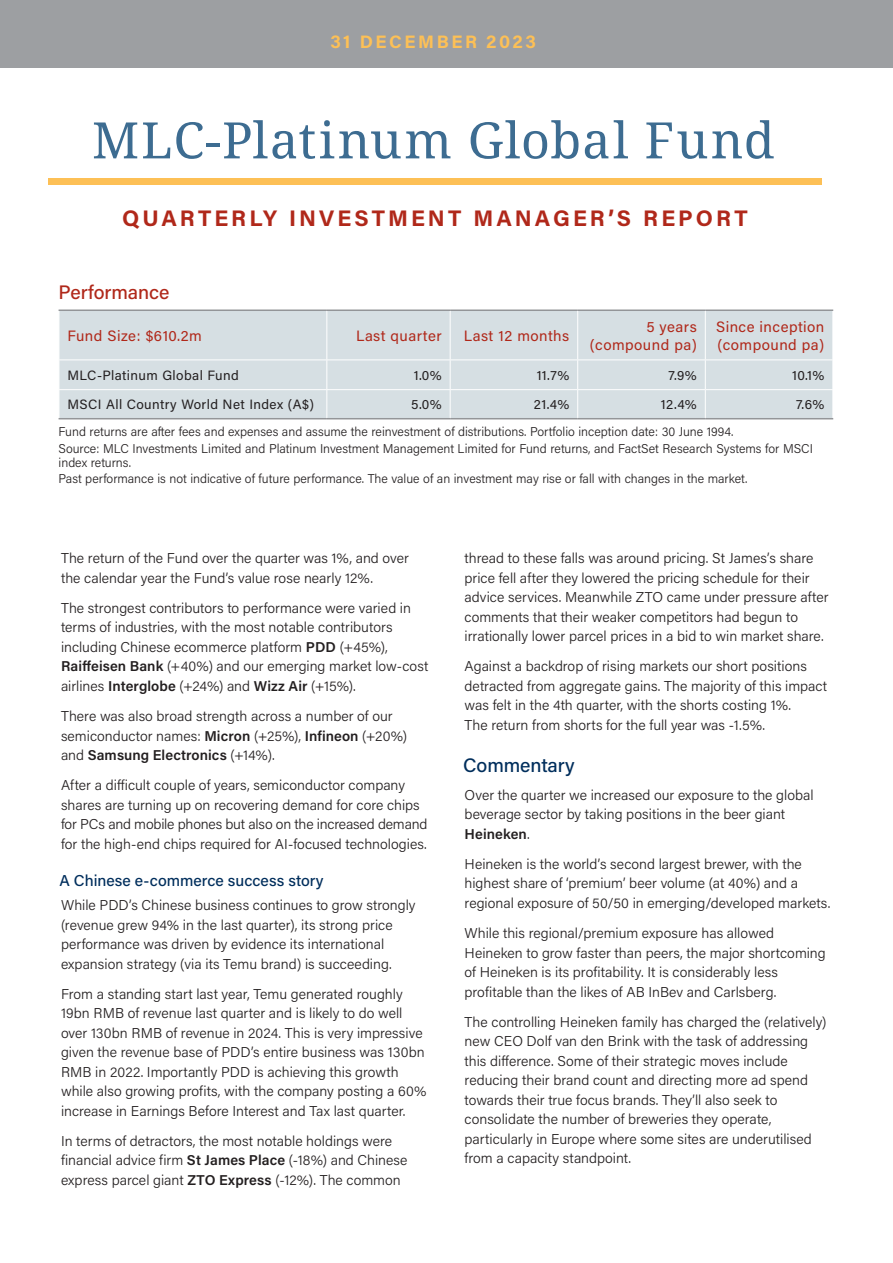
<style>
.page{position:relative;width:893px;height:1263px;background:#fff}
.page>*{position:absolute;margin:0;border:0;box-sizing:border-box;transform-origin:0 0}
.t1{font:50.25px "Noto Serif";letter-spacing:.025em;color:#3d6c91}
.t2{font:700 22.5px "Acumin Pro";letter-spacing:.135em;color:#b0281a}
.t3{font:500 19.5px "Acumin Pro";letter-spacing:-.005em;color:#b0281a}
.t4{font:500 19.5px "Acumin Pro";letter-spacing:-.005em;color:#002e5c}
.t5{font:700 18px "Acumin Pro";letter-spacing:.135em;color:#fdc056}
.t6{font:500 15.75px "Acumin Pro";color:#002e5c}
.t7{font:15px/18px "Acumin Pro";letter-spacing:.03em;color:#b0281a;text-align:right}
.t8{font:300 14.25px/19.5px "Acumin Pro";color:#231f20}
.t9{font:13.5px "Acumin Pro";letter-spacing:.03em;color:#231f20}
.t10{font:300 12.75px/16.4px "Acumin Pro";color:#231f20}
.s1{font-weight:600}
</style>
<div class="page">
<div style="left:60px;top:311px;width:772px;height:107px;background:#d6dfe3"></div>
<hr style="left:450px;top:311px;width:1px;height:48px;background:#fff">
<hr style="left:577px;top:311px;width:1px;height:48px;background:#fff">
<hr style="left:705px;top:311px;width:1px;height:48px;background:#fff">
<hr style="left:327px;top:359px;width:123px;height:1px;background:#fff">
<hr style="left:450px;top:359px;width:128px;height:1px;background:#fff">
<hr style="left:578px;top:359px;width:127px;height:1px;background:#fff">
<hr style="left:705px;top:359px;width:128px;height:1px;background:#fff">
<hr style="left:59px;top:389px;width:268px;height:1px;background:#fff">
<svg style="left:59px;top:360px;width:1px;height:58px"></svg>
<hr style="left:327px;top:389px;width:123px;height:1px;background:#fff">
<svg style="left:326px;top:360px;width:1px;height:58px"></svg>
<hr style="left:450px;top:389px;width:128px;height:1px;background:#fff">
<svg style="left:450px;top:360px;width:1px;height:58px"></svg>
<hr style="left:578px;top:389px;width:127px;height:1px;background:#fff">
<svg style="left:577px;top:360px;width:1px;height:58px"></svg>
<hr style="left:705px;top:389px;width:128px;height:1px;background:#fff">
<svg style="left:705px;top:360px;width:1px;height:58px"></svg>
<svg style="left:832px;top:360px;width:1px;height:58px"></svg>
<hr style="left:326px;top:311px;width:1px;height:48px;background:#fff">
<hr style="left:59px;top:359px;width:268px;height:1px;background:#fff">
<hr style="left:59px;top:309px;width:268px;height:2px;background:#939598">
<hr style="left:327px;top:309px;width:123px;height:2px;background:#939598">
<hr style="left:450px;top:309px;width:128px;height:2px;background:#939598">
<hr style="left:578px;top:309px;width:127px;height:2px;background:#939598">
<hr style="left:705px;top:309px;width:128px;height:2px;background:#939598">
<hr style="left:59px;top:418px;width:268px;height:1px;background:#939598">
<hr style="left:327px;top:418px;width:123px;height:1px;background:#939598">
<hr style="left:450px;top:418px;width:128px;height:1px;background:#939598">
<hr style="left:578px;top:418px;width:127px;height:1px;background:#939598">
<hr style="left:705px;top:418px;width:128px;height:1px;background:#939598">
<div style="left:0;top:0;width:893px;height:68px;background:#9d9fa2"></div>
<div style="left:48px;top:178px;width:774px;height:7px;background:#fdc056"></div>
<p class="t5" style="left:330px;top:30px;width:207px">31 DECEMBER 2023</p>
<h1 class="t1" style="left:92px;top:106px;width:684px">MLC-Platinum Global Fund</h1>
<h2 class="t2" style="left:122px;top:202px;width:627px">QUARTERLY INVESTMENT MANAGER’S REPORT</h2>
<h3 class="t3" style="left:59px;top:279px;width:112px">Performance</h3>
<p class="t7" style="left:67px;top:326px;width:136px">Fund Size: $610.2m</p>
<p class="t7" style="left:356px;top:326px;width:87px">Last quarter</p>
<p class="t7" style="left:464px;top:326px;width:107px">Last 12 months</p>
<p class="t7" style="left:590px;top:317px;width:108px">5 years (compound pa)</p>
<p class="t7" style="left:716px;top:317px;width:110px;text-align:left">Since inception (compound pa)</p>
<p class="t9" style="left:67px;top:366px;width:173px">MLC-Platinum Global Fund</p>
<p class="t9" style="left:414px;top:366px;width:29px">1.0%</p>
<p class="t9" style="left:537px;top:366px;width:34px">11.7%</p>
<p class="t9" style="left:669px;top:366px;width:30px">7.9%</p>
<p class="t9" style="left:792px;top:366px;width:34px">10.1%</p>
<p class="t9" style="left:67px;top:395px;width:248px">MSCI All Country World Net Index (A$)</p>
<p class="t9" style="left:411px;top:395px;width:32px">5.0%</p>
<p class="t9" style="left:534px;top:395px;width:37px">21.4%</p>
<p class="t9" style="left:661px;top:395px;width:37px">12.4%</p>
<p class="t9" style="left:796px;top:395px;width:30px">7.6%</p>
<p class="t10" style="left:59px;top:423px;width:756px">Fund returns are after fees and expenses and assume the reinvestment of distributions. Portfolio inception date: 30 June 1994.<br>Source: MLC Investments Limited and Platinum Investment Management Limited for Fund returns, and FactSet Research Systems for MSCI</p>
<p class="t10" style="left:59px;top:454px;width:690px">index returns.<br>Past performance is not indicative of future performance. The value of an investment may rise or fall with changes in the market.</p>
<p class="t8" style="left:61px;top:548px;width:349px">The return of the Fund over the quarter was 1%, and over the calendar year the Fund’s value rose nearly 12%.</p>
<p class="t8" style="left:61px;top:598px;width:369px">The strongest contributors to performance were varied in terms of industries, with the most notable contributors including Chinese ecommerce platform <span class="s1">PDD</span> (+45%), <span class="s1">Raiffeisen Bank</span> (+40%) and our emerging market low-cost airlines <span class="s1">Interglobe</span> (+24%) and <span class="s1">Wizz Air</span> (+15%).</p>
<p class="t8" style="left:61px;top:706px;width:347px">There was also broad strength across a number of our semiconductor names: <span class="s1">Micron</span> (+25%), <span class="s1">Infineon</span> (+20%) and <span class="s1">Samsung Electronics</span> (+14%).</p>
<p class="t8" style="left:61px;top:775px;width:368px">After a difficult couple of years, semiconductor company shares are turning up on recovering demand for core chips for PCs and mobile phones but also on the increased demand for the high-end chips required for AI-focused technologies.</p>
<p class="t6" style="left:60px;top:870px;width:266px">A Chinese e-commerce success story</p>
<p class="t8" style="left:61px;top:895px;width:356px">While PDD’s Chinese business continues to grow strongly (revenue grew 94% in the last quarter), its strong price performance was driven by evidence its international expansion strategy (via its Temu brand) is succeeding.</p>
<p class="t8" style="left:61px;top:983px;width:367px">From a standing start last year, Temu generated roughly 19bn RMB of revenue last quarter and is likely to do well over 130bn RMB of revenue in 2024. This is very impressive given the revenue base of PDD’s entire business was 130bn RMB in 2022. Importantly PDD is achieving this growth while also growing profits, with the company posting a 60% increase in Earnings Before Interest and Tax last quarter.</p>
<p class="t8" style="left:61px;top:1130px;width:348px">In terms of detractors, the most notable holdings were financial advice firm <span class="s1">St James Place</span> (-18%) and Chinese express parcel giant <span class="s1">ZTO Express</span> (-12%). The common</p>
<p class="t8" style="left:465px;top:548px;width:365px">thread to these falls was around pricing. St James’s share price fell after they lowered the pricing schedule for their advice services. Meanwhile ZTO came under pressure after comments that their weaker competitors had begun to irrationally lower parcel prices in a bid to win market share.</p>
<p class="t8" style="left:465px;top:656px;width:364px">Against a backdrop of rising markets our short positions detracted from aggregate gains. The majority of this impact was felt in the 4th quarter, with the shorts costing 1%.<br>The return from shorts for the full year was -1.5%.</p>
<h3 class="t4" style="left:463px;top:751px;width:113px">Commentary</h3>
<p class="t8" style="left:465px;top:784px;width:350px">Over the quarter we increased our exposure to the global beverage sector by taking positions in the beer giant<br><span class="s1">Heineken</span>.</p>
<p class="t8" style="left:465px;top:854px;width:367px">Heineken is the world’s second largest brewer, with the highest share of ‘premium’ beer volume (at 40%) and a regional exposure of 50/50 in emerging/developed markets.</p>
<p class="t8" style="left:465px;top:923px;width:363px">While this regional/premium exposure has allowed Heineken to grow faster than peers, the major shortcoming of Heineken is its profitability. It is considerably less profitable than the likes of AB InBev and Carlsberg.</p>
<p class="t8" style="left:465px;top:1011px;width:363px">The controlling Heineken family has charged the (relatively) new CEO Dolf van den Brink with the task of addressing this difference. Some of their strategic moves include reducing their brand count and directing more ad spend towards their true focus brands. They’ll also seek to consolidate the number of breweries they operate, particularly in Europe where some sites are underutilised from a capacity standpoint.</p>
</div>
